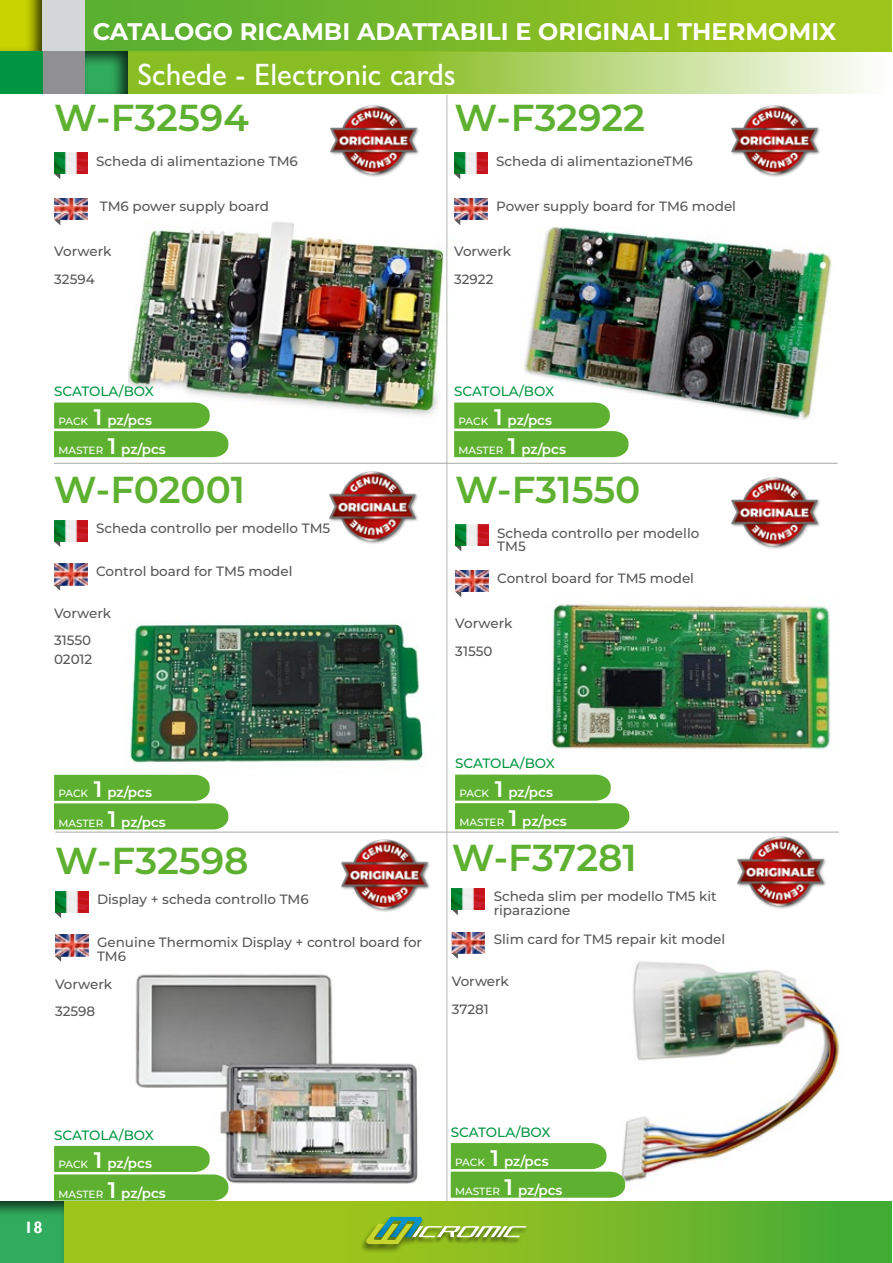
<style>
.page{position:relative;width:893px;height:1263px;background:#fff}
.page>*{position:absolute;margin:0;border:0;box-sizing:border-box;transform-origin:0 0}
.t1{font:600 37.5px "Montserrat";color:#5eb130}
.t2{font:500 31.05px "Gill Sans Nova";color:#fff}
.t3{font:700 24px "Montserrat";color:#fff}
.t4{font:700 16.5px "Gill Sans";color:#fff}
.t5{font:500 13.5px/27.8px "Montserrat";color:#575756}
.t6{font:600 13.5px "Montserrat";color:#fff}
.t7{font:500 13.5px "Montserrat";letter-spacing:-.005em;color:#009641}
.t8{font:500 10.5px "Montserrat";color:#fff}
.s1{font-weight:500;font-size:10.5px}
.s2{font-size:22.5px}
.s3{font-weight:600;font-size:22.5px}
.s4{font-weight:600;font-size:13.5px}
</style>
<div class="page">
<div style="left:85px;top:0;width:807px;height:51px;background:linear-gradient(to right,#55ae34,#a7c718)"></div>
<svg style="left:130px;top:51px;width:761px;height:43px;background:#add168"></svg>
<div style="left:0;top:0;width:45px;height:53px;background:#000;opacity:.75"></div>
<div style="left:84px;top:51px;width:46px;height:45px;background:#000;opacity:.75"></div>
<div style="left:43px;top:0;width:42px;height:51px;background:#d4d7d8"></div>
<div style="left:43px;top:51px;width:42px;height:43px;background:#909093"></div>
<div style="left:0;top:51px;width:43px;height:43px;background:#009641"></div>
<svg style="left:65px;top:1201px;width:827px;height:62px;background:#7fbb24"></svg>
<div style="left:0;top:1201px;width:65px;height:62px;background:#000;opacity:.75"></div>
<img style="left:128px;top:220px;width:333px;height:203px">
<img style="left:551px;top:604px;width:280px;height:146px">
<img style="left:524px;top:226px;width:308px;height:194px">
<img style="left:107px;top:587px;width:340px;height:200px">
<img style="left:624px;top:961px;width:217px;height:226px">
<img style="left:111px;top:974px;width:307px;height:217px">
<svg style="left:454px;top:402px;width:174px;height:55px;background:#71ba48"></svg>
<svg style="left:54px;top:775px;width:174px;height:54px;background:#6fb946"></svg>
<svg style="left:54px;top:402px;width:174px;height:55px;background:#71ba48"></svg>
<svg style="left:455px;top:775px;width:174px;height:54px;background:#6fb946"></svg>
<svg style="left:451px;top:1143px;width:174px;height:55px;background:#70b947"></svg>
<svg style="left:54px;top:1146px;width:174px;height:54px;background:#6fb946"></svg>
<img style="left:454px;top:152px;width:33px;height:22px">
<svg style="left:454px;top:174px;width:6px;height:5px"></svg>
<img style="left:454px;top:198px;width:33px;height:22px">
<svg style="left:454px;top:220px;width:6px;height:5px"></svg>
<img style="left:54px;top:152px;width:33px;height:22px">
<svg style="left:54px;top:174px;width:6px;height:5px"></svg>
<img style="left:455px;top:524px;width:33px;height:22px">
<svg style="left:455px;top:546px;width:6px;height:5px"></svg>
<img style="left:54px;top:198px;width:33px;height:22px">
<svg style="left:54px;top:220px;width:6px;height:5px"></svg>
<img style="left:455px;top:570px;width:33px;height:22px">
<svg style="left:455px;top:592px;width:6px;height:5px"></svg>
<img style="left:54px;top:520px;width:33px;height:21px">
<svg style="left:54px;top:541px;width:6px;height:6px"></svg>
<img style="left:54px;top:564px;width:33px;height:21px">
<svg style="left:54px;top:585px;width:6px;height:6px"></svg>
<img style="left:452px;top:888px;width:33px;height:21px">
<svg style="left:452px;top:909px;width:6px;height:6px"></svg>
<img style="left:55px;top:891px;width:33px;height:21px">
<svg style="left:55px;top:912px;width:6px;height:6px"></svg>
<img style="left:452px;top:932px;width:33px;height:21px">
<svg style="left:452px;top:953px;width:6px;height:6px"></svg>
<img style="left:55px;top:935px;width:33px;height:21px">
<svg style="left:55px;top:956px;width:6px;height:6px"></svg>
<img style="left:330px;top:105px;width:89px;height:72px">
<img style="left:731px;top:477px;width:89px;height:72px">
<img style="left:737px;top:836px;width:89px;height:73px">
<img style="left:341px;top:839px;width:89px;height:73px">
<img style="left:731px;top:105px;width:89px;height:72px">
<img style="left:329px;top:471px;width:89px;height:73px">
<hr style="left:447px;top:95px;width:1px;height:1106px;background:#a8a8a7">
<hr style="left:54px;top:463px;width:783px;height:1px;background:#a8a8a7">
<hr style="left:55px;top:832px;width:784px;height:1px;background:#a8a8a7">
<div style="left:369px;top:1216px;width:56px;height:30px;background:#96c21e"></div>
<div style="left:359px;top:1223px;width:56px;height:30px;background:#000;opacity:.5"></div>
<div style="left:498px;top:1226px;width:30px;height:18px;background:#89bd24"></div>
<svg style="left:365px;top:1217px;width:162px;height:27px;background:#8cb74b"></svg>
<h3 class="t3" style="left:93px;top:14px;width:745px">CATALOGO RICAMBI ADATTABILI E ORIGINALI THERMOMIX</h3>
<h2 class="t2" style="left:137px;top:55px;width:320px">Schede - Electronic cards</h2>
<h1 class="t1" style="left:54px;top:91px;width:196px">W-F32594</h1>
<h1 class="t1" style="left:454px;top:91px;width:192px">W-F32922</h1>
<p class="t5" style="left:96px;top:146px;width:203px">Scheda di alimentazione TM6</p>
<p class="t5" style="left:100px;top:192px;width:171px">TM6 power supply board</p>
<p class="t5" style="left:496px;top:146px;width:198px">Scheda di alimentazioneTM6</p>
<p class="t5" style="left:496px;top:192px;width:241px">Power supply board for TM6 model</p>
<p class="t5" style="left:54px;top:237px;width:59px">Vorwerk</p>
<p class="t5" style="left:54px;top:265px;width:42px">32594</p>
<p class="t5" style="left:454px;top:237px;width:59px">Vorwerk<br>32922</p>
<p class="t7" style="left:54px;top:382px;width:101px">SCATOLA/BOX</p>
<p class="t7" style="left:454px;top:382px;width:101px">SCATOLA/BOX</p>
<p class="t6" style="left:58px;top:411px;width:95px"><span class="s1">PACK</span> <span class="s2">1</span> pz/pcs</p>
<p class="t8" style="left:58px;top:443px;width:109px">MASTER <span class="s3">1</span> <span class="s4">pz/pcs</span></p>
<p class="t6" style="left:458px;top:411px;width:95px"><span class="s1">PACK</span> <span class="s2">1</span> pz/pcs</p>
<p class="t8" style="left:458px;top:443px;width:109px">MASTER <span class="s3">1</span> <span class="s4">pz/pcs</span></p>
<h1 class="t1" style="left:54px;top:463px;width:193px">W-F02001</h1>
<h1 class="t1" style="left:455px;top:463px;width:187px">W-F31550</h1>
<p class="t5" style="left:96px;top:514px;width:236px">Scheda controllo per modello TM5</p>
<p class="t5" style="left:96px;top:557px;width:198px">Control board for TM5 model</p>
<p class="t5" style="left:497px;top:525px;width:204px;line-height:13.5px">Scheda controllo per modello<br>TM5</p>
<p class="t5" style="left:497px;top:564px;width:198px">Control board for TM5 model</p>
<p class="t5" style="left:54px;top:598px;width:59px">Vorwerk<br>31550</p>
<p class="t5" style="left:54px;top:645px;width:40px">02012</p>
<p class="t5" style="left:455px;top:609px;width:59px">Vorwerk</p>
<p class="t5" style="left:455px;top:637px;width:39px">31550</p>
<p class="t7" style="left:455px;top:754px;width:101px">SCATOLA/BOX</p>
<p class="t6" style="left:58px;top:783px;width:95px"><span class="s1">PACK</span> <span class="s2">1</span> pz/pcs</p>
<p class="t8" style="left:58px;top:815px;width:109px">MASTER <span class="s3">1</span> <span class="s4">pz/pcs</span></p>
<p class="t6" style="left:459px;top:783px;width:95px"><span class="s1">PACK</span> <span class="s2">1</span> pz/pcs</p>
<p class="t8" style="left:459px;top:815px;width:109px">MASTER <span class="s3">1</span> <span class="s4">pz/pcs</span></p>
<h1 class="t1" style="left:55px;top:834px;width:195px">W-F32598</h1>
<h1 class="t1" style="left:452px;top:831px;width:187px">W-F37281</h1>
<p class="t5" style="left:494px;top:889px;width:225px;line-height:13.5px">Scheda slim per modello TM5 kit riparazione</p>
<p class="t5" style="left:97px;top:885px;width:213px">Display + scheda controllo TM6</p>
<p class="t5" style="left:97px;top:928px;width:327px">Genuine Thermomix Display + control board for</p>
<p class="t5" style="left:494px;top:925px;width:233px">Slim card for TM5 repair kit model</p>
<p class="t5" style="left:97px;top:941px;width:31px">TM6</p>
<p class="t5" style="left:55px;top:969px;width:59px">Vorwerk</p>
<p class="t5" style="left:452px;top:966px;width:59px">Vorwerk</p>
<p class="t5" style="left:55px;top:997px;width:42px">32598</p>
<p class="t5" style="left:452px;top:994px;width:39px">37281</p>
<p class="t4" style="left:24px;top:1218px;width:20px">18</p>
<p class="t7" style="left:54px;top:1125px;width:101px">SCATOLA/BOX</p>
<p class="t6" style="left:58px;top:1154px;width:95px"><span class="s1">PACK</span> <span class="s2">1</span> pz/pcs</p>
<p class="t8" style="left:58px;top:1186px;width:109px">MASTER <span class="s3">1</span> <span class="s4">pz/pcs</span></p>
<p class="t7" style="left:451px;top:1122px;width:101px">SCATOLA/BOX</p>
<p class="t6" style="left:455px;top:1151px;width:95px"><span class="s1">PACK</span> <span class="s2">1</span> pz/pcs</p>
<p class="t8" style="left:455px;top:1184px;width:109px">MASTER <span class="s3">1</span> <span class="s4">pz/pcs</span></p>
</div>
